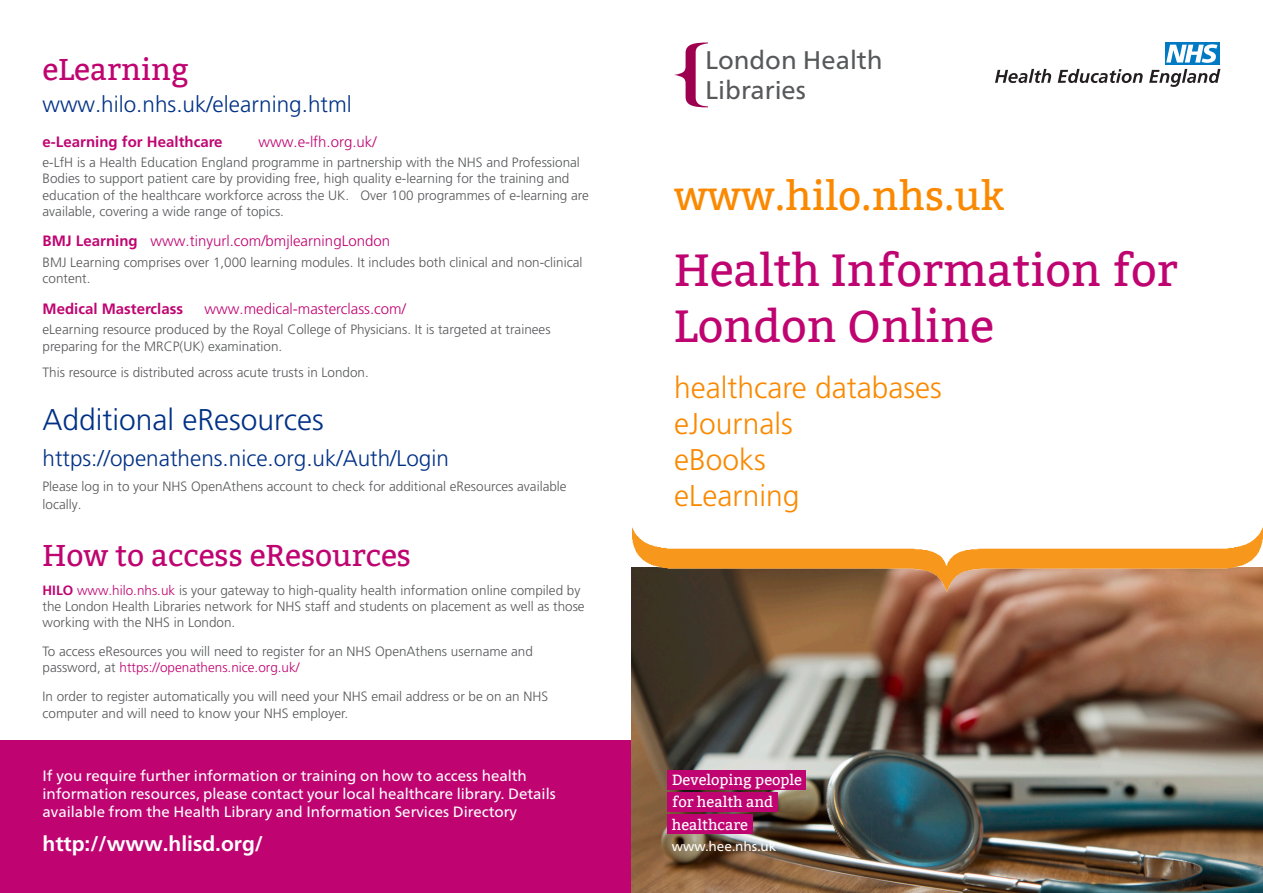
<style>
.page{position:relative;width:1263px;height:893px;background:#fff}
.page>*{position:absolute;margin:0;border:0;box-sizing:border-box;transform-origin:0 0}
.heading_1{font:45px/55.5px "Bitter";color:#bf0471}
.heading_1-2{font:40.5px "Bitter";color:#fa8900}
.heading_2{font:300 30px "Frutiger LT Pro";color:#fa8900}
.heading_1-3{font:30px "Bitter";color:#bf0471}
.heading_2-2{font:300 30px "Frutiger LT Pro";color:#003186}
.t1{font:25.5px/30.6px "Frutiger Neue LT Pro";color:#57585a}
.heading_2-3{font:300 22.5px "Frutiger LT Pro";color:#003186}
.t2{font:700 21px "Frutiger LT Pro";color:#fff}
.t3{font:15px/18px "Frutiger Neue LT Pro";color:#fff}
.t4{font:300 15px "Frutiger LT Pro";color:#bf0471}
.t5{font:700 15px "Frutiger LT Pro";color:#bf0471}
.developing_people{font:14.7px/22.5px "Bitter";color:#fff}
.t6{font:300 13.5px/16.2px "Frutiger LT Pro";color:#57585a}
.developing_people-2{font:13.5px "Frutiger Neue LT Pro";color:#fff}
.s1{font-weight:700}
.s2{font-weight:700;color:#bf0471}
.s3{color:#bf0471}
</style>
<div class="page">
<div style="left:0;top:740px;width:631px;height:153px;background:#bf0471"></div>
<div style="left:1165px;top:43px;width:54px;height:22px;background:#007ac2"></div>
<svg style="left:1166px;top:44px;width:51px;height:19px"></svg>
<svg style="left:995px;top:69px;width:56px;height:14px"></svg>
<svg style="left:1058px;top:69px;width:85px;height:14px"></svg>
<svg style="left:1149px;top:69px;width:71px;height:18px"></svg>
<svg style="left:674px;top:43px;width:34px;height:64px"></svg>
<img style="left:631px;top:568px;width:632px;height:325px">
<img style="left:632px;top:527px;width:631px;height:64px">
<div style="left:668px;top:771px;width:138px;height:19px;background:#bf0471"></div>
<div style="left:668px;top:792px;width:110px;height:20px;background:#bf0471"></div>
<div style="left:668px;top:814px;width:85px;height:19px;background:#bf0471"></div>
<p class="heading_1-3" style="left:43px;top:52px;width:148px">eLearning</p>
<p class="heading_2-3" style="left:43px;top:91px;width:311px">www.hilo.nhs.uk/elearning.html</p>
<p class="t5" style="left:43px;top:133px;width:182px">e-Learning for Healthcare</p>
<p class="t4" style="left:259px;top:133px;width:120px">www.e-lfh.org.uk/</p>
<p class="t6" style="left:43px;top:154px;width:548px">e-LfH is a Health Education England programme in partnership with the NHS and Professional Bodies to support patient care by providing free, high quality e-learning for the training and education of the healthcare workforce across the UK. Over 100 programmes of e-learning are available, covering a wide range of topics.</p>
<p class="t4" style="left:43px;top:233px;width:349px"><span class="s1">BMJ Learning</span> www.tinyurl.com/bmjlearningLondon</p>
<p class="t6" style="left:43px;top:254px;width:541px">BMJ Learning comprises over 1,000 learning modules. It includes both clinical and non-clinical content.</p>
<p class="t5" style="left:43px;top:300px;width:142px">Medical Masterclass</p>
<p class="t4" style="left:205px;top:300px;width:203px">www.medical-masterclass.com/</p>
<p class="t6" style="left:43px;top:322px;width:510px">eLearning resource produced by the Royal College of Physicians. It is targeted at trainees preparing for the MRCP(UK) examination.</p>
<p class="t6" style="left:43px;top:364px;width:328px">This resource is distributed across acute trusts in London.</p>
<p class="heading_2-2" style="left:43px;top:402px;width:283px">Additional eResources</p>
<p class="heading_2-3" style="left:43px;top:445px;width:408px">https://openathens.nice.org.uk/Auth/Login</p>
<p class="t6" style="left:43px;top:477px;width:526px;line-height:18px">Please log in to your NHS OpenAthens account to check for additional eResources available locally.</p>
<p class="heading_1-3" style="left:43px;top:538px;width:370px">How to access eResources</p>
<p class="t6" style="left:43px;top:582px;width:544px"><span class="s2">HILO</span> <span class="s3">www.hilo.nhs.uk</span> is your gateway to high-quality health information online compiled by the London Health Libraries network for NHS staff and students on placement as well as those working with the NHS in London.</p>
<p class="t6" style="left:43px;top:643px;width:492px">To access eResources you will need to register for an NHS OpenAthens username and password, at <span class="s3">https://openathens.nice.org.uk/</span></p>
<p class="t6" style="left:43px;top:689px;width:507px">In order to register automatically you will need your NHS email address or be on an NHS computer and will need to know your NHS employer.</p>
<p class="t3" style="left:43px;top:767px;width:515px">If you require further information or training on how to access health information resources, please contact your local healthcare library. Details available from the Health Library and Information Services Directory</p>
<p class="t2" style="left:43px;top:831px;width:222px">http://www.hlisd.org/</p>
<p class="t1" style="left:705px;top:44px;width:179px">London Health<br>Libraries</p>
<p class="heading_1-2" style="left:674px;top:172px;width:332px">www.hilo.nhs.uk</p>
<p class="heading_1" style="left:674px;top:244px;width:505px">Health Information for<br>London Online</p>
<p class="heading_2" style="left:674px;top:370px;width:269px">healthcare databases</p>
<p class="heading_2" style="left:674px;top:406px;width:120px">eJournals</p>
<p class="heading_2" style="left:674px;top:442px;width:93px">eBooks</p>
<p class="heading_2" style="left:674px;top:478px;width:127px">eLearning</p>
<p class="developing_people" style="left:672px;top:768px;width:132px">Developing people for health and healthcare</p>
<p class="developing_people-2" style="left:672px;top:838px;width:106px">www.hee.nhs.uk</p>
</div>
